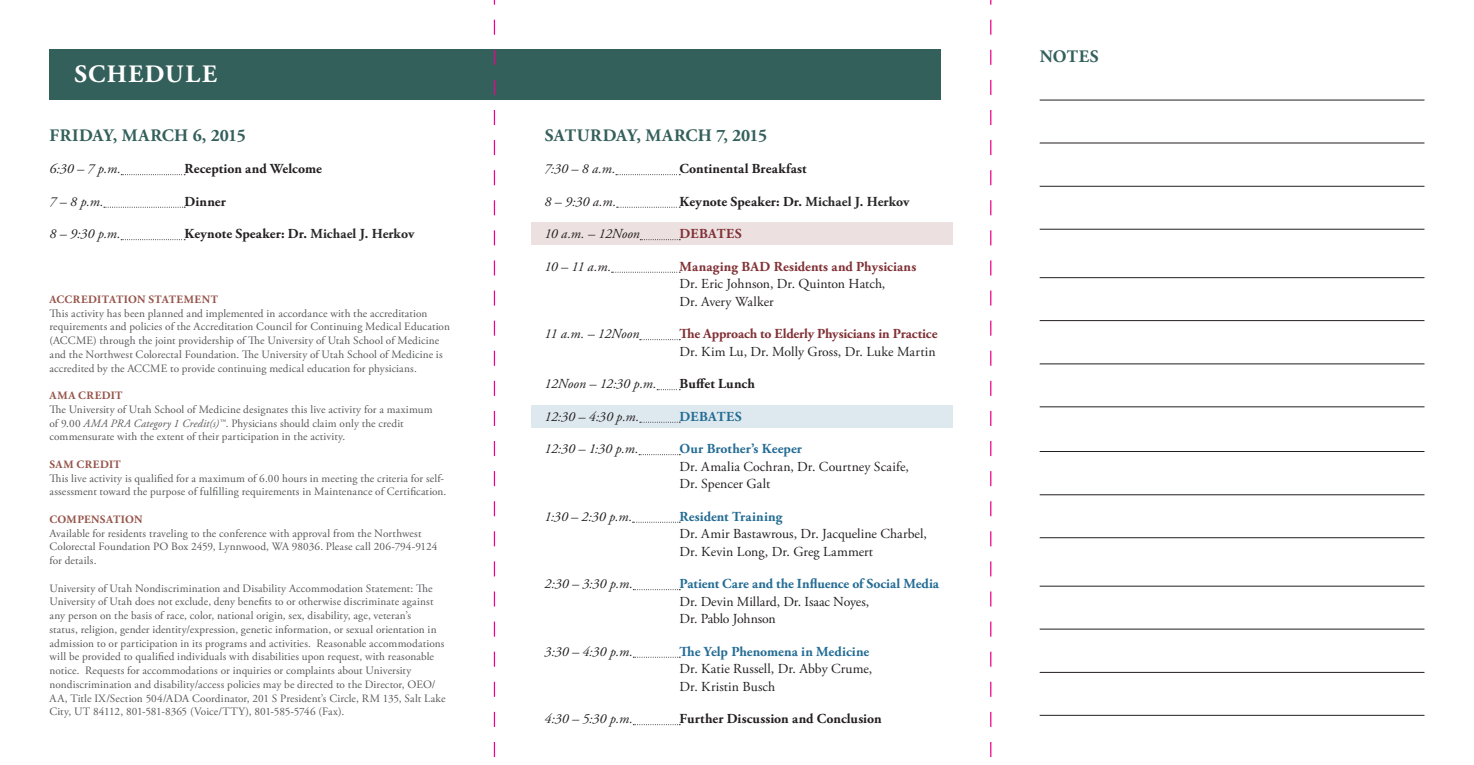
<style>
.page{position:relative;width:1474px;height:765px;background:#fff}
.page>*{position:absolute;margin:0;border:0;box-sizing:border-box;transform-origin:0 0}
.t1{font:700 25px "Adobe Garamond Pro";letter-spacing:.06em;color:#fff}
.t2{font:700 17.5px "Adobe Garamond Pro";letter-spacing:.015em;color:#34605b}
.t3{font:13.75px/17.5px "Adobe Garamond Pro";letter-spacing:.005em;color:#231f20}
.t4{font:italic 13.75px "Adobe Garamond Pro";letter-spacing:.005em;color:#231f20}
.t5{font:700 13.75px "Adobe Garamond Pro";letter-spacing:.005em;color:#231f20}
.t6{font:700 13.75px/17.5px "Adobe Garamond Pro";color:#813135}
.t7{font:700 13.75px "Adobe Garamond Pro";letter-spacing:.005em;color:#246c94}
.t8{font:700 13.75px "Adobe Garamond Pro";letter-spacing:.03em;color:#813135}
.t9{font:700 13.75px "Adobe Garamond Pro";letter-spacing:.03em;color:#246c94}
.t10{font:11.25px/13.8px "Adobe Garamond Pro";letter-spacing:.01em;color:#57585a}
.s1{color:#282828}
.s2{font-weight:700;color:#95544a}
.s3{font-style:italic}
.s4{font-weight:400;color:#231f20}
</style>
<div class="page">
<div style="left:532px;top:222px;width:421px;height:23px;background:#ece0e0"></div>
<div style="left:532px;top:405px;width:421px;height:23px;background:#dee9ef"></div>
<svg style="left:121px;top:174px;width:64px;height:1px"></svg>
<svg style="left:104px;top:207px;width:81px;height:1px"></svg>
<svg style="left:121px;top:239px;width:64px;height:1px"></svg>
<svg style="left:616px;top:174px;width:64px;height:1px"></svg>
<svg style="left:617px;top:207px;width:63px;height:1px"></svg>
<svg style="left:640px;top:239px;width:40px;height:1px"></svg>
<svg style="left:611px;top:272px;width:69px;height:1px"></svg>
<svg style="left:640px;top:339px;width:40px;height:1px"></svg>
<svg style="left:657px;top:389px;width:23px;height:1px"></svg>
<svg style="left:640px;top:422px;width:40px;height:1px"></svg>
<svg style="left:639px;top:454px;width:41px;height:1px"></svg>
<svg style="left:632px;top:522px;width:48px;height:1px"></svg>
<svg style="left:633px;top:589px;width:47px;height:1px"></svg>
<svg style="left:633px;top:657px;width:47px;height:1px"></svg>
<svg style="left:633px;top:724px;width:47px;height:1px"></svg>
<div style="left:49px;top:49px;width:891px;height:51px;background:#34605b"></div>
<hr style="left:1039px;top:100px;width:385px;height:1px;background:#231f20">
<hr style="left:1039px;top:277px;width:385px;height:1px;background:#231f20">
<hr style="left:1039px;top:586px;width:385px;height:1px;background:#231f20">
<hr style="left:1039px;top:186px;width:385px;height:1px;background:#231f20">
<hr style="left:1039px;top:495px;width:385px;height:1px;background:#231f20">
<hr style="left:1039px;top:364px;width:385px;height:1px;background:#231f20">
<hr style="left:1039px;top:672px;width:385px;height:1px;background:#231f20">
<hr style="left:1039px;top:143px;width:385px;height:1px;background:#231f20">
<hr style="left:1039px;top:451px;width:385px;height:1px;background:#231f20">
<hr style="left:1039px;top:320px;width:385px;height:1px;background:#231f20">
<hr style="left:1039px;top:629px;width:385px;height:1px;background:#231f20">
<hr style="left:1039px;top:229px;width:385px;height:1px;background:#231f20">
<hr style="left:1039px;top:538px;width:385px;height:1px;background:#231f20">
<hr style="left:1039px;top:407px;width:385px;height:1px;background:#231f20">
<hr style="left:1039px;top:715px;width:385px;height:1px;background:#231f20">
<svg style="left:990px;top:0;width:1px;height:757px"></svg>
<svg style="left:494px;top:0;width:1px;height:757px"></svg>
<p class="t1" style="left:74px;top:60px;width:144px">SCHEDULE</p>
<p class="t2" style="left:50px;top:125px;width:198px">FRIDAY, MARCH 6, 2015</p>
<p class="t4" style="left:49px;top:161px;width:73px">6:30 – 7 p.m.</p>
<p class="t5" style="left:185px;top:161px;width:139px">Reception and Welcome</p>
<p class="t4" style="left:49px;top:193px;width:56px">7 – 8 p.m.</p>
<p class="t5" style="left:185px;top:193px;width:43px">Dinner</p>
<p class="t4" style="left:49px;top:226px;width:73px">8 – 9:30 p.m.</p>
<p class="t5" style="left:185px;top:226px;width:231px">Keynote Speaker: Dr. <span class="s1">Michael J. Herkov</span></p>
<p class="t10" style="left:49px;top:293px;width:402px"><span class="s2">ACCREDITATION STATEMENT<br></span>This activity has been planned and implemented in accordance with the accreditation requirements and policies of the Accreditation Council for Continuing Medical Education (ACCME) through the joint providership of The University of Utah School of Medicine and the Northwest Colorectal Foundation. The University of Utah School of Medicine is accredited by the ACCME to provide continuing medical education for physicians.</p>
<p class="t10" style="left:49px;top:389px;width:385px"><span class="s2">AMA CREDIT<br></span>The University of Utah School of Medicine designates this live activity for a maximum of 9.00 <span class="s3">AMA PRA Category 1 Credit(s)™</span>. Physicians should claim only the credit commensurate with the extent of their participation in the activity.</p>
<p class="t10" style="left:49px;top:458px;width:398px"><span class="s2">SAM CREDIT<br></span>This live activity is qualified for a maximum of 6.00 hours in meeting the criteria for self&shy;assessment toward the purpose of fulfilling requirements in Maintenance of Certification.</p>
<p class="t10" style="left:49px;top:513px;width:389px"><span class="s2">COMPENSATION<br></span>Available for residents traveling to the conference with approval from the Northwest Colorectal Foundation PO Box 2459, Lynnwood, WA 98036. Please call 206-794-9124 for details.</p>
<p class="t10" style="left:49px;top:582px;width:398px">University of Utah Nondiscrimination and Disability Accommodation Statement: The University of Utah does not exclude, deny benefits to or otherwise discriminate against any person on the basis of race, color, national origin, sex, disability, age, veteran’s<br>status, religion, gender identity/expression, genetic information, or sexual orientation in admission to or participation in its programs and activities. Reasonable accommodations will be provided to qualified individuals with disabilities upon request, with reasonable notice. Requests for accommodations or inquiries or complaints about University nondiscrimination and disability/access policies may be directed to the Director, OEO/ AA, Title IX/Section 504/ADA Coordinator, 201 S President’s Circle, RM 135, Salt Lake City, UT 84112, 801-581-8365 (Voice/TTY), 801-585-5746 (Fax).</p>
<p class="t2" style="left:545px;top:125px;width:224px">SATURDAY, MARCH 7, 2015</p>
<p class="t4" style="left:545px;top:161px;width:72px">7:30 – 8 a.m.</p>
<p class="t5" style="left:679px;top:161px;width:129px">Continental Breakfast</p>
<p class="t4" style="left:545px;top:193px;width:73px">8 – 9:30 a.m.</p>
<p class="t5" style="left:679px;top:193px;width:231px">Keynote Speaker: Dr. <span class="s1">Michael J. Herkov</span></p>
<p class="t4" style="left:545px;top:226px;width:97px">10 a.m. – 12Noon</p>
<p class="t8" style="left:680px;top:226px;width:64px">DEBATES</p>
<p class="t4" style="left:545px;top:258px;width:68px">10 – 11 a.m.</p>
<p class="t6" style="left:680px;top:258px;width:238px">Managing BAD Residents and Physicians</p>
<p class="t3" style="left:679px;top:276px;width:207px">Dr. Eric Johnson, Dr. Quinton Hatch,<br>Dr. Avery Walker</p>
<p class="t4" style="left:545px;top:326px;width:96px">11 a.m. – 12Noon</p>
<p class="t6" style="left:679px;top:325px;width:259px">The Approach to Elderly Physicians in Practice<br><span class="s4">Dr. Kim Lu, Dr. Molly Gross, Dr. Luke Martin</span></p>
<p class="t4" style="left:545px;top:376px;width:114px">12Noon – 12:30 p.m.</p>
<p class="t5" style="left:680px;top:376px;width:77px">Buffet Lunch</p>
<p class="t4" style="left:545px;top:408px;width:96px">12:30 – 4:30 p.m.</p>
<p class="t9" style="left:680px;top:408px;width:64px">DEBATES</p>
<p class="t4" style="left:545px;top:441px;width:96px">12:30 – 1:30 p.m.</p>
<p class="t7" style="left:680px;top:441px;width:124px">Our Brother’s Keeper</p>
<p class="t3" style="left:679px;top:458px;width:231px">Dr. Amalia Cochran, Dr. Courtney Scaife,<br>Dr. Spencer Galt</p>
<p class="t4" style="left:545px;top:508px;width:89px">1:30 – 2:30 p.m.</p>
<p class="t7" style="left:680px;top:508px;width:104px">Resident Training</p>
<p class="t3" style="left:679px;top:526px;width:249px">Dr. Amir Bastawrous, Dr. Jacqueline Charbel,<br>Dr. Kevin Long, Dr. Greg Lammert</p>
<p class="t4" style="left:545px;top:576px;width:90px">2:30 – 3:30 p.m.</p>
<p class="t7" style="left:680px;top:576px;width:261px">Patient Care and the Influence of Social Media</p>
<p class="t3" style="left:679px;top:593px;width:191px">Dr. Devin Millard, Dr. Isaac Noyes,<br>Dr. Pablo Johnson</p>
<p class="t4" style="left:545px;top:643px;width:90px">3:30 – 4:30 p.m.</p>
<p class="t7" style="left:680px;top:643px;width:191px">The Yelp Phenomena in Medicine</p>
<p class="t3" style="left:679px;top:661px;width:194px">Dr. Katie Russell, Dr. Abby Crume,<br>Dr. Kristin Busch</p>
<p class="t4" style="left:545px;top:711px;width:90px">4:30 – 5:30 p.m.</p>
<p class="t5" style="left:680px;top:711px;width:204px">Further Discussion and Conclusion</p>
<p class="t2" style="left:1040px;top:46px;width:60px">NOTES</p>
</div>
